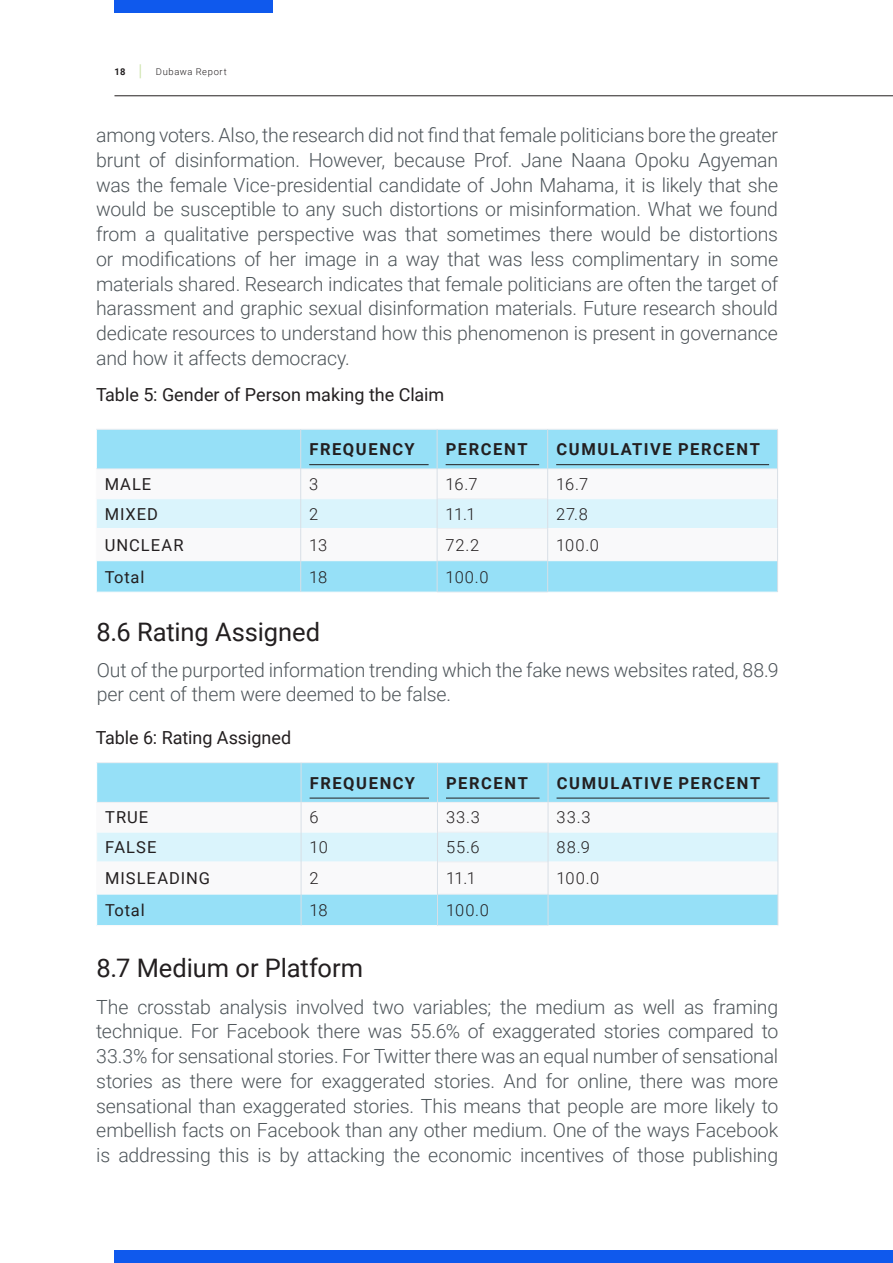
<style>
.page{position:relative;width:893px;height:1263px;background:#fff}
.page>*{position:absolute;margin:0;border:0;box-sizing:border-box;transform-origin:0 0}
.BC{font:25.5px "Roboto";letter-spacing:-.005em;color:#231f20}
.BC-2{font:300 19.5px/24.8px "Roboto";letter-spacing:-.01em;color:#4e555a;text-align:justify}
.BC-3{font:18px "Roboto";color:#231f20}
.C{font:300 16.5px "Roboto";letter-spacing:-.005em;color:#231f20}
.C___Solid_Line_Under{font:700 16.5px "Roboto";letter-spacing:.095em;color:#231f20}
.C-2{font:16.5px "Roboto";letter-spacing:.055em;color:#231f20}
.t1{font:300 9.3px "Roboto";letter-spacing:.07em;color:#231f20}
.t2{font:700 9.3px "Roboto";color:#231f20}
</style>
<div class="page">
<div style="left:97px;top:561px;width:680px;height:31px;background:#96e0f7"></div>
<hr style="left:96px;top:529px;width:1px;height:31px;background:#fafafb">
<hr style="left:96px;top:528px;width:205px;height:1px;background:#fafafb">
<hr style="left:301px;top:528px;width:136px;height:1px;background:#fafafb">
<hr style="left:437px;top:528px;width:110px;height:1px;background:#efeff2">
<hr style="left:548px;top:528px;width:229px;height:1px;background:#fafafb">
<hr style="left:96px;top:560px;width:205px;height:1px;background:#fafafb">
<hr style="left:96px;top:592px;width:205px;height:1px;background:#fafafb">
<hr style="left:301px;top:560px;width:136px;height:1px;background:#fafafb">
<hr style="left:301px;top:592px;width:136px;height:1px;background:#fafafb">
<hr style="left:437px;top:560px;width:110px;height:1px;background:#efeff2">
<hr style="left:437px;top:592px;width:111px;height:1px;background:#efeff2">
<hr style="left:548px;top:560px;width:229px;height:1px;background:#fafafb">
<hr style="left:548px;top:592px;width:230px;height:1px;background:#fafafb">
<hr style="left:300px;top:528px;width:1px;height:33px;background:#d8dfe6">
<hr style="left:300px;top:561px;width:1px;height:31px;background:#d8dfe6">
<hr style="left:437px;top:528px;width:1px;height:33px;background:#d8dfe6">
<hr style="left:437px;top:561px;width:1px;height:31px;background:#d8dfe6">
<svg style="left:96px;top:429px;width:682px;height:99px"></svg>
<hr style="left:547px;top:528px;width:1px;height:33px;background:#d8dfe6">
<hr style="left:777px;top:528px;width:1px;height:33px;background:#d8dfe6">
<hr style="left:547px;top:561px;width:1px;height:31px;background:#d8dfe6">
<hr style="left:777px;top:561px;width:1px;height:31px;background:#d8dfe6">
<hr style="left:309px;top:464px;width:120px;height:1px;background:#231f20">
<hr style="left:446px;top:464px;width:93px;height:1px;background:#231f20">
<hr style="left:556px;top:464px;width:213px;height:1px;background:#231f20">
<svg style="left:97px;top:763px;width:681px;height:39px;background:#96def5"></svg>
<div style="left:97px;top:833px;width:681px;height:29px;background:#daf4fc"></div>
<div style="left:97px;top:895px;width:681px;height:30px;background:#96e0f7"></div>
<hr style="left:96px;top:762px;width:205px;height:1px;background:#efeff2">
<hr style="left:96px;top:802px;width:205px;height:1px;background:#efeff2">
<hr style="left:301px;top:762px;width:136px;height:1px;background:#efeff2">
<hr style="left:437px;top:762px;width:111px;height:1px;background:#efeff2">
<hr style="left:548px;top:762px;width:230px;height:1px;background:#efeff2">
<hr style="left:301px;top:802px;width:136px;height:1px;background:#efeff2">
<hr style="left:438px;top:802px;width:110px;height:1px;background:#efeff2">
<hr style="left:548px;top:802px;width:230px;height:1px;background:#efeff2">
<hr style="left:96px;top:802px;width:1px;height:30px;background:#fafafb">
<hr style="left:96px;top:832px;width:1px;height:30px;background:#fafafb">
<hr style="left:96px;top:832px;width:205px;height:1px;background:#fafafb">
<hr style="left:301px;top:832px;width:136px;height:1px;background:#fafafb">
<hr style="left:438px;top:832px;width:110px;height:1px;background:#efeff2">
<hr style="left:548px;top:832px;width:230px;height:1px;background:#fafafb">
<hr style="left:96px;top:862px;width:1px;height:32px;background:#fafafb">
<hr style="left:96px;top:862px;width:205px;height:1px;background:#fafafb">
<hr style="left:301px;top:862px;width:136px;height:1px;background:#fafafb">
<hr style="left:438px;top:862px;width:110px;height:1px;background:#efeff2">
<hr style="left:548px;top:862px;width:230px;height:1px;background:#fafafb">
<hr style="left:96px;top:894px;width:205px;height:1px;background:#fafafb">
<hr style="left:96px;top:925px;width:205px;height:1px;background:#fafafb">
<hr style="left:301px;top:894px;width:136px;height:1px;background:#fafafb">
<hr style="left:301px;top:925px;width:136px;height:1px;background:#fafafb">
<hr style="left:438px;top:894px;width:110px;height:1px;background:#efeff2">
<hr style="left:437px;top:925px;width:111px;height:1px;background:#efeff2">
<hr style="left:548px;top:894px;width:230px;height:1px;background:#fafafb">
<hr style="left:548px;top:925px;width:230px;height:1px;background:#fafafb">
<hr style="left:301px;top:763px;width:1px;height:39px;background:#d8dfe6">
<hr style="left:301px;top:802px;width:1px;height:30px;background:#d8dfe6">
<hr style="left:301px;top:832px;width:1px;height:30px;background:#d8dfe6">
<hr style="left:301px;top:862px;width:1px;height:32px;background:#d8dfe6">
<hr style="left:301px;top:894px;width:1px;height:31px;background:#d8dfe6">
<hr style="left:437px;top:763px;width:1px;height:39px;background:#d8dfe6">
<hr style="left:437px;top:802px;width:1px;height:30px;background:#d8dfe6">
<hr style="left:437px;top:832px;width:1px;height:30px;background:#d8dfe6">
<hr style="left:437px;top:862px;width:1px;height:32px;background:#d8dfe6">
<hr style="left:437px;top:894px;width:1px;height:31px;background:#d8dfe6">
<hr style="left:548px;top:763px;width:1px;height:39px;background:#d8dfe6">
<hr style="left:778px;top:763px;width:1px;height:39px;background:#d8dfe6">
<hr style="left:548px;top:802px;width:1px;height:30px;background:#d8dfe6">
<hr style="left:778px;top:802px;width:1px;height:30px;background:#d8dfe6">
<hr style="left:548px;top:832px;width:1px;height:30px;background:#d8dfe6">
<hr style="left:778px;top:832px;width:1px;height:30px;background:#d8dfe6">
<hr style="left:548px;top:862px;width:1px;height:32px;background:#d8dfe6">
<hr style="left:778px;top:862px;width:1px;height:32px;background:#d8dfe6">
<hr style="left:548px;top:894px;width:1px;height:31px;background:#d8dfe6">
<hr style="left:778px;top:894px;width:1px;height:31px;background:#d8dfe6">
<hr style="left:310px;top:798px;width:119px;height:1px;background:#231f20">
<hr style="left:446px;top:798px;width:94px;height:1px;background:#231f20">
<hr style="left:557px;top:798px;width:212px;height:1px;background:#231f20">
<svg style="left:140px;top:64px;width:1px;height:14px"></svg>
<div style="left:114px;top:0;width:159px;height:13px;background:#0f59ed"></div>
<hr style="left:114px;top:96px;width:779px;height:1px;background:#231f20">
<div style="left:114px;top:1250px;width:779px;height:13px;background:#0f59ed"></div>
<p class="t2" style="left:114px;top:65px;width:13px">18</p>
<p class="t1" style="left:156px;top:65px;width:72px">Dubawa Report</p>
<p class="BC-2" style="left:96px;top:122px;width:683px">among voters. Also, the research did not find that female politicians bore the greater brunt of disinformation. However, because Prof. Jane Naana Opoku Agyeman was the female Vice-presidential candidate of John Mahama, it is likely that she would be susceptible to any such distortions or misinformation. What we found from a qualitative perspective was that sometimes there would be distortions or modifications of her image in a way that was less complimentary in some materials shared. Research indicates that female politicians are often the target of harassment and graphic sexual disinformation materials. Future research should dedicate resources to understand how this phenomenon is present in governance and how it affects democracy.</p>
<p class="BC-3" style="left:96px;top:382px;width:350px">Table 5: Gender of Person making the Claim</p>
<p class="C___Solid_Line_Under" style="left:309px;top:438px;width:107px">FREQUENCY</p>
<p class="C___Solid_Line_Under" style="left:446px;top:438px;width:83px">PERCENT</p>
<p class="C___Solid_Line_Under" style="left:556px;top:438px;width:205px">CUMULATIVE PERCENT</p>
<p class="C-2" style="left:105px;top:473px;width:48px">MALE</p>
<p class="C" style="left:309px;top:473px;width:11px">3</p>
<p class="C" style="left:446px;top:473px;width:34px">16.7</p>
<p class="C" style="left:556px;top:473px;width:34px">16.7</p>
<p class="C-2" style="left:105px;top:502px;width:55px">MIXED</p>
<p class="C" style="left:309px;top:502px;width:11px">2</p>
<p class="C" style="left:446px;top:502px;width:31px">11.1</p>
<p class="C" style="left:556px;top:502px;width:33px">27.8</p>
<p class="C-2" style="left:105px;top:533px;width:80px">UNCLEAR</p>
<p class="C" style="left:309px;top:533px;width:20px">13</p>
<p class="C" style="left:446px;top:533px;width:35px">72.2</p>
<p class="C" style="left:556px;top:533px;width:44px">100.0</p>
<p class="C-2" style="left:105px;top:565px;width:41px">Total</p>
<p class="C" style="left:309px;top:565px;width:20px">18</p>
<p class="C" style="left:446px;top:565px;width:44px">100.0</p>
<p class="BC" style="left:96px;top:614px;width:225px">8.6 Rating Assigned</p>
<p class="BC-2" style="left:97px;top:657px;width:683px">Out of the purported information trending which the fake news websites rated, 88.9 per cent of them were deemed to be false.</p>
<p class="BC-3" style="left:96px;top:725px;width:197px">Table 6: Rating Assigned</p>
<p class="C___Solid_Line_Under" style="left:310px;top:771px;width:107px">FREQUENCY</p>
<p class="C___Solid_Line_Under" style="left:446px;top:771px;width:83px">PERCENT</p>
<p class="C___Solid_Line_Under" style="left:557px;top:771px;width:205px">CUMULATIVE PERCENT</p>
<p class="C-2" style="left:105px;top:806px;width:45px">TRUE</p>
<p class="C" style="left:310px;top:806px;width:11px">6</p>
<p class="C" style="left:446px;top:806px;width:36px">33.3</p>
<p class="C" style="left:557px;top:806px;width:36px">33.3</p>
<p class="C-2" style="left:105px;top:836px;width:53px">FALSE</p>
<p class="C" style="left:310px;top:836px;width:20px">10</p>
<p class="C" style="left:446px;top:836px;width:35px">55.6</p>
<p class="C" style="left:557px;top:836px;width:35px">88.9</p>
<p class="C-2" style="left:105px;top:867px;width:106px">MISLEADING</p>
<p class="C" style="left:310px;top:867px;width:11px">2</p>
<p class="C" style="left:446px;top:867px;width:31px">11.1</p>
<p class="C" style="left:557px;top:867px;width:44px">100.0</p>
<p class="C-2" style="left:105px;top:898px;width:41px">Total</p>
<p class="C" style="left:310px;top:898px;width:20px">18</p>
<p class="C" style="left:446px;top:898px;width:44px">100.0</p>
<p class="BC" style="left:96px;top:950px;width:268px">8.7 Medium or Platform</p>
<p class="BC-2" style="left:96px;top:993px;width:683px">The crosstab analysis involved two variables; the medium as well as framing technique. For Facebook there was 55.6% of exaggerated stories compared to 33.3% for sensational stories. For Twitter there was an equal number of sensational stories as there were for exaggerated stories. And for online, there was more sensational than exaggerated stories. This means that people are more likely to embellish facts on Facebook than any other medium. One of the ways Facebook is addressing this is by attacking the economic incentives of those publishing</p>
</div>
